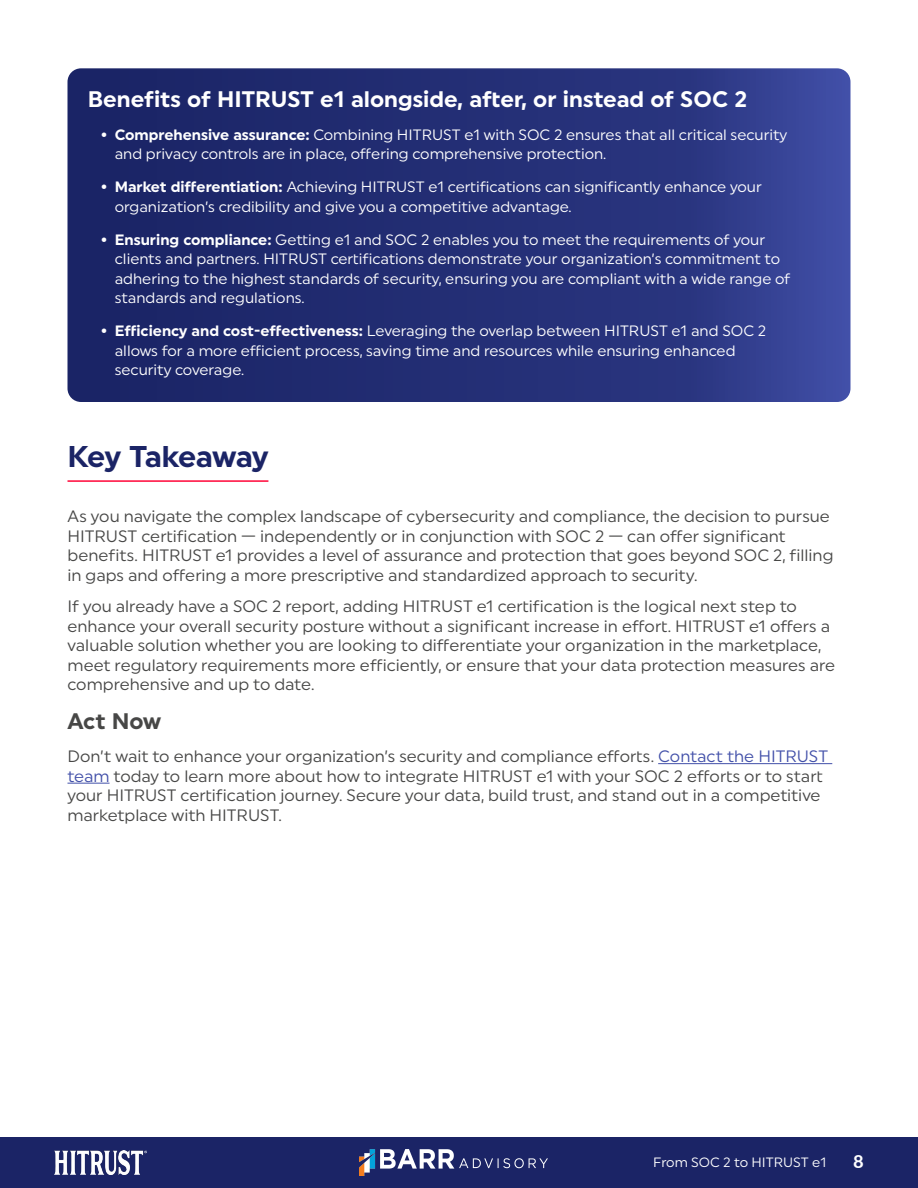
<style>
.page{position:relative;width:918px;height:1188px;background:#fff}
.page>*{position:absolute;margin:0;border:0;box-sizing:border-box;transform-origin:0 0}
.Bigger_Headlines{font:700 30px "Uniform";letter-spacing:-.02em;color:#1b2466}
.t1{font:700 22.5px "Uniform";color:#fff}
.t2{font:700 22.5px "Uniform";letter-spacing:-.01em;color:#474746}
.t3{font:18px "Arial Rounded MT Bold";color:#fff}
.Body_Copy{font:16.5px/19.5px "Uniform";color:#474746}
.t4{font:15px/19.5px "Uniform";color:#fff}
.t5{font:13.5px "Uniform";color:#fff}
.s1{font-weight:700}
.s2{color:#4250a9}
</style>
<div class="page">
<hr style="left:68px;top:480px;width:200px;height:2px;background:#ff1544">
<hr style="left:658px;top:763px;width:174px;height:1px;background:#4250a9">
<hr style="left:68px;top:783px;width:42px;height:1px;background:#4250a9">
<svg style="left:68px;top:68px;width:782px;height:334px;background:#253078"></svg>
<div style="left:0;top:1137px;width:918px;height:51px;background:#1b2466"></div>
<img style="left:54px;top:1151px;width:92px;height:24px">
<img style="left:359px;top:1150px;width:189px;height:25px">
<p class="t1" style="left:88px;top:85px;width:661px">Benefits of HITRUST e1 alongside, after, or instead of SOC 2</p>
<p class="t4" style="left:115px;top:124px;width:674px;text-indent:-14px"><span class="s1">• Comprehensive assurance:</span> Combining HITRUST e1 with SOC 2 ensures that all critical security and privacy controls are in place, offering comprehensive protection.</p>
<p class="t4" style="left:115px;top:177px;width:649px;text-indent:-14px"><span class="s1">• Market differentiation:</span> Achieving HITRUST e1 certifications can significantly enhance your organization’s credibility and give you a competitive advantage.</p>
<p class="t4" style="left:115px;top:229px;width:677px;text-indent:-14px"><span class="s1">• Ensuring compliance:</span> Getting e1 and SOC 2 enables you to meet the requirements of your clients and partners. HITRUST certifications demonstrate your organization’s commitment to adhering to the highest standards of security, ensuring you are compliant with a wide range of standards and regulations.</p>
<p class="t4" style="left:115px;top:321px;width:653px;text-indent:-14px"><span class="s1">• Efficiency and cost-effectiveness:</span> Leveraging the overlap between HITRUST e1 and SOC 2 allows for a more efficient process, saving time and resources while ensuring enhanced security coverage.</p>
<p class="Bigger_Headlines" style="left:68px;top:438px;width:202px">Key Takeaway</p>
<p class="Body_Copy" style="left:68px;top:506px;width:768px">As you navigate the complex landscape of cybersecurity and compliance, the decision to pursue HITRUST certification — independently or in conjunction with SOC 2 — can offer significant benefits. HITRUST e1 provides a level of assurance and protection that goes beyond SOC 2, filling in gaps and offering a more prescriptive and standardized approach to security.</p>
<p class="Body_Copy" style="left:68px;top:596px;width:769px">If you already have a SOC 2 report, adding HITRUST e1 certification is the logical next step to enhance your overall security posture without a significant increase in effort. HITRUST e1 offers a valuable solution whether you are looking to differentiate your organization in the marketplace, meet regulatory requirements more efficiently, or ensure that your data protection measures are comprehensive and up to date.</p>
<p class="t2" style="left:68px;top:708px;width:95px">Act Now</p>
<p class="Body_Copy" style="left:68px;top:746px;width:762px">Don’t wait to enhance your organization’s security and compliance efforts. <span class="s2">Contact the HITRUST team</span> today to learn more about how to integrate HITRUST e1 with your SOC 2 efforts or to start your HITRUST certification journey. Secure your data, build trust, and stand out in a competitive marketplace with HITRUST.</p>
<p class="t5" style="left:653px;top:1154px;width:175px">From SOC 2 to HITRUST e1</p>
<p class="t3" style="left:853px;top:1151px;width:12px">8</p>
</div>
